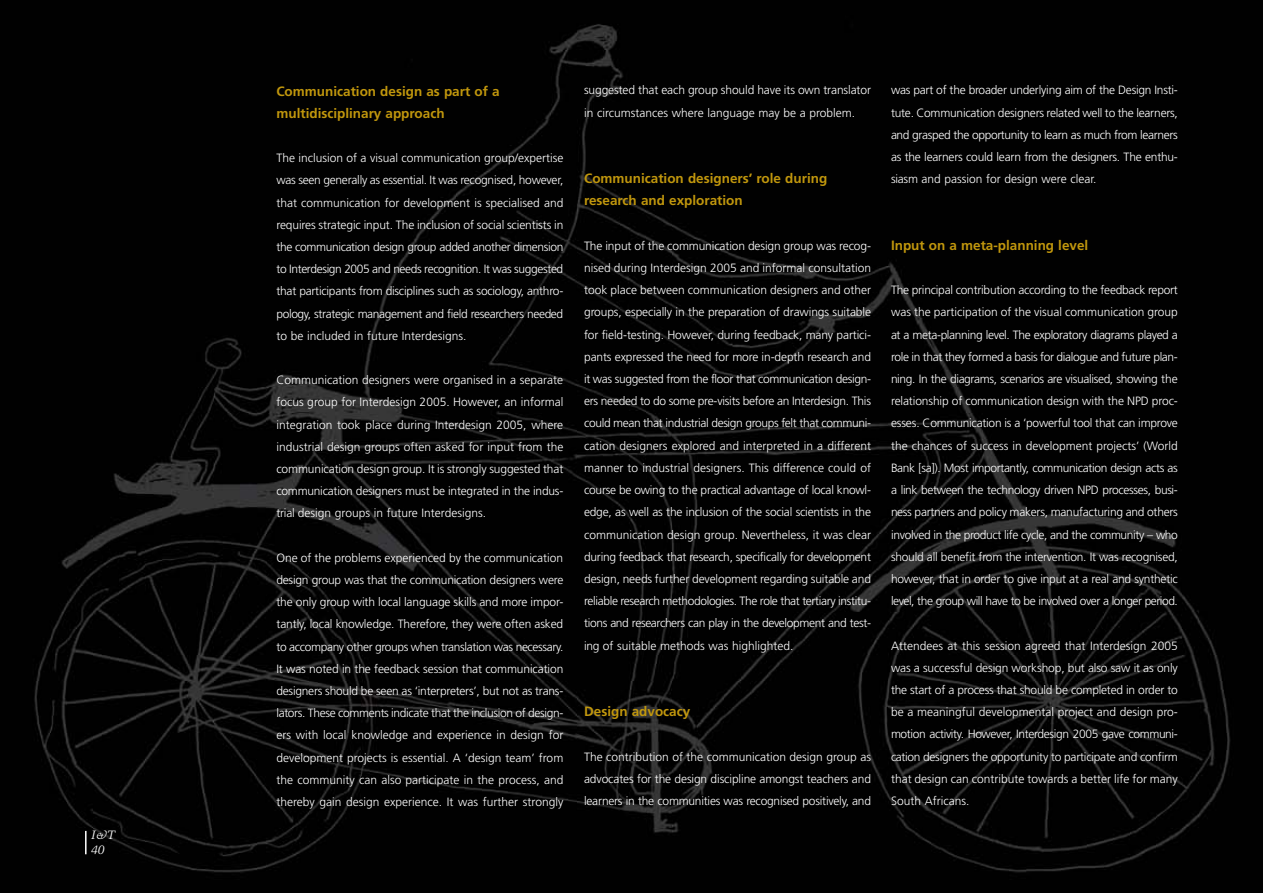
<style>
.page{position:relative;width:1263px;height:893px;background:#fff}
.page>*{position:absolute;margin:0;border:0;box-sizing:border-box;transform-origin:0 0}
.t1{font:700 13.5px/22.2px "Frutiger";color:#c1970d}
.t2{font:300 12px/22.2px "Frutiger";color:#fff;text-align:justify}
.t3{font:italic 12px/15px "Trump Mediaeval";color:#fff}
</style>
<div class="page">
<img style="left:0;top:0;width:1263px;height:893px">
<hr style="left:85px;top:831px;width:2px;height:23px;background:#fff">
<p class="t3" style="left:91px;top:827px;width:26px">I&amp;T<br>40</p>
<p class="t1" style="left:276px;top:80px;width:225px">Communication design as part of a multidisciplinary approach</p>
<p class="t2" style="left:276px;top:147px;width:288px">The inclusion of a visual communication group/expertise was seen generally as essential. It was recognised, however, that communication for development is specialised and requires strategic input. The inclusion of social scientists in the communication design group added another dimension to Interdesign 2005 and needs recognition. It was suggested that participants from disciplines such as sociology, anthro&shy;pology, strategic management and field researchers needed to be included in future Interdesigns.</p>
<p class="t2" style="left:276px;top:369px;width:288px">Communication designers were organised in a separate focus group for Interdesign 2005. However, an informal integration took place during Interdesign 2005, where industrial design groups often asked for input from the communication design group. It is strongly suggested that communication designers must be integrated in the indus&shy;trial design groups in future Interdesigns.</p>
<p class="t2" style="left:276px;top:546px;width:288px">One of the problems experienced by the communication design group was that the communication designers were the only group with local language skills and more impor&shy;tantly, local knowledge. Therefore, they were often asked to accompany other groups when translation was necessary.<br>It was noted in the feedback session that communication designers should be seen as ‘interpreters’, but not as trans&shy;lators. These comments indicate that the inclusion of design&shy;ers with local knowledge and experience in design for development projects is essential. A ‘design team’ from the community can also participate in the process, and thereby gain design experience. It was further strongly</p>
<p class="t2" style="left:584px;top:79px;width:288px">suggested that each group should have its own translator in circumstances where language may be a problem.</p>
<p class="t1" style="left:584px;top:167px;width:245px">Communication designers’ role during research and exploration</p>
<p class="t2" style="left:584px;top:235px;width:288px">The input of the communication design group was recog&shy;nised during Interdesign 2005 and informal consultation took place between communication designers and other groups, especially in the preparation of drawings suitable for field-testing. However, during feedback, many partici&shy;pants expressed the need for more in-depth research and it was suggested from the floor that communication design&shy;ers needed to do some pre-visits before an Interdesign. This could mean that industrial design groups felt that communi&shy;cation designers explored and interpreted in a different manner to industrial designers. This difference could of course be owing to the practical advantage of local knowl&shy;edge, as well as the inclusion of the social scientists in the communication design group. Nevertheless, it was clear during feedback that research, specifically for development design, needs further development regarding suitable and reliable research methodologies. The role that tertiary institu&shy;tions and researchers can play in the development and test&shy;ing of suitable methods was highlighted.</p>
<p class="t1" style="left:584px;top:700px;width:108px">Design advocacy</p>
<p class="t2" style="left:584px;top:745px;width:288px">The contribution of the communication design group as advocates for the design discipline amongst teachers and learners in the communities was recognised positively, and</p>
<p class="t2" style="left:891px;top:79px;width:288px">was part of the broader underlying aim of the Design Insti&shy;tute. Communication designers related well to the learners, and grasped the opportunity to learn as much from learners as the learners could learn from the designers. The enthu&shy;siasm and passion for design were clear.</p>
<p class="t1" style="left:891px;top:234px;width:199px">Input on a meta-planning level</p>
<p class="t2" style="left:891px;top:279px;width:288px">The principal contribution according to the feedback report was the participation of the visual communication group at a meta-planning level. The exploratory diagrams played a role in that they formed a basis for dialogue and future plan&shy;ning. In the diagrams, scenarios are visualised, showing the relationship of communication design with the NPD proc&shy;esses. Communication is a ‘powerful tool that can improve the chances of success in development projects’ (World Bank [sa]). Most importantly, communication design acts as a link between the technology driven NPD processes, busi&shy;ness partners and policy makers, manufacturing and others involved in the product life cycle, and the community – who should all benefit from the intervention. It was recognised, however, that in order to give input at a real and synthetic level, the group will have to be involved over a longer period.</p>
<p class="t2" style="left:891px;top:634px;width:288px">Attendees at this session agreed that Interdesign 2005 was a successful design workshop, but also saw it as only the start of a process that should be completed in order to be a meaningful developmental project and design pro&shy;motion activity. However, Interdesign 2005 gave communi&shy;cation designers the opportunity to participate and confirm that design can contribute towards a better life for many South Africans.</p>
</div>
